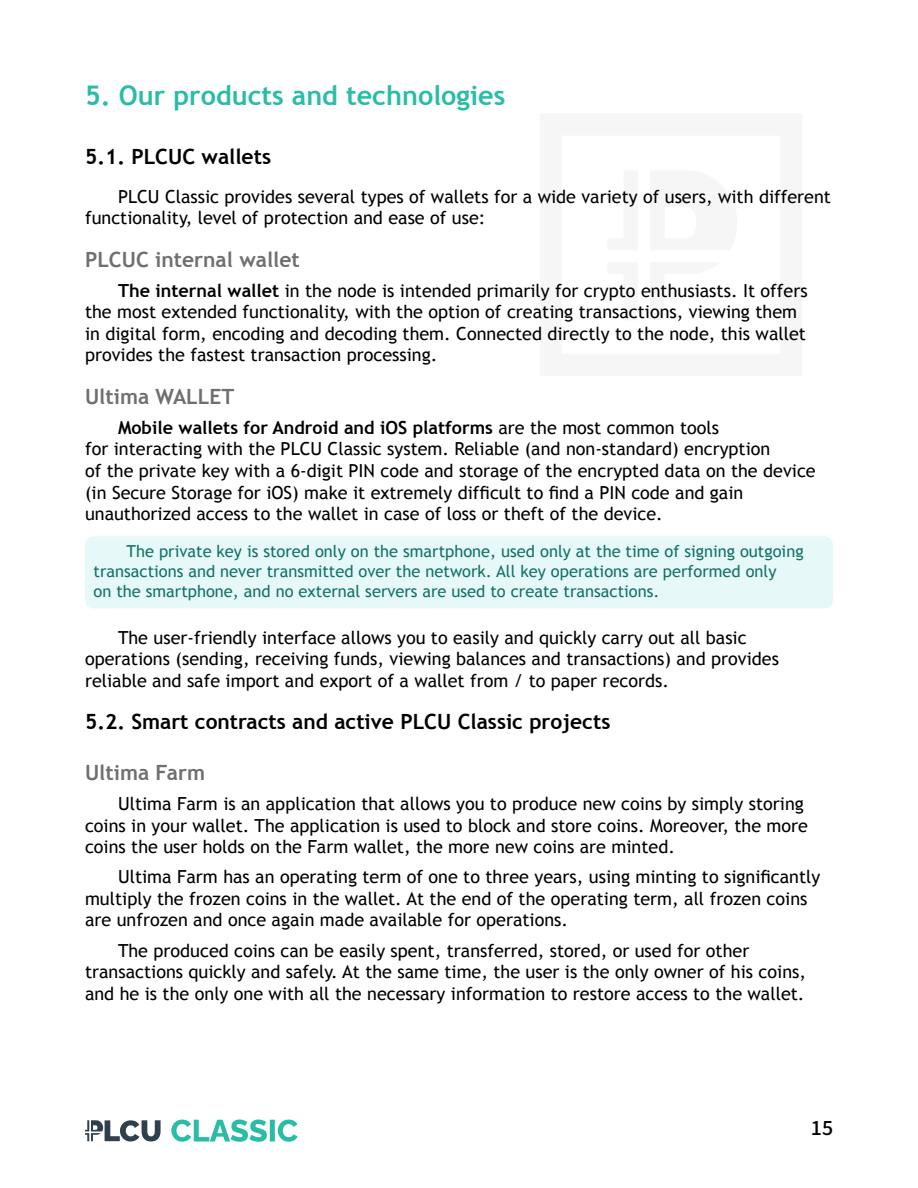
<style>
.page{position:relative;width:918px;height:1188px;background:#fff}
.page>*{position:absolute;margin:0;border:0;box-sizing:border-box;transform-origin:0 0}
.Заголовки{font:700 27px "Trebuchet MS";color:#29bda8}
.Подзаголовок{font:700 21px "Trebuchet MS";color:#000}
.Подзаголовок_2{font:700 21px "Trebuchet MS";color:#706f6f}
.t1{font:500 19.5px "Noto Sans CJ Kkr";color:#000}
.Наборный_текст{font:18px/21.6px "Trebuchet MS";color:#000}
.Справка{font:16.5px/19.8px "Trebuchet MS";color:#127167}
.s1{font-weight:700}
</style>
<div class="page">
<svg style="left:85px;top:1120px;width:76px;height:22px"></svg>
<svg style="left:171px;top:1120px;width:127px;height:22px"></svg>
<div style="left:85px;top:536px;width:748px;height:72px;background:#e6f9f8;border-radius:9px"></div>
<p class="Заголовки" style="left:85px;top:78px;width:422px">5. Our products and technologies</p>
<p class="Подзаголовок" style="left:85px;top:144px;width:188px">5.1. PLCUC wallets</p>
<p class="Наборный_текст" style="left:85px;top:186px;width:748px;text-indent:33px">PLCU Classic provides several types of wallets for a wide variety of users, with different functionality, level of protection and ease of use:</p>
<p class="Подзаголовок_2" style="left:85px;top:246px;width:216px">PLCUC internal wallet</p>
<p class="Наборный_текст" style="left:85px;top:280px;width:724px;text-indent:33px"><span class="s1">The internal wallet</span> in the node is intended primarily for crypto enthusiasts. It offers the most extended functionality, with the option of creating transactions, viewing them in digital form, encoding and decoding them. Connected directly to the node, this wallet provides the fastest transaction processing.</p>
<p class="Подзаголовок_2" style="left:85px;top:383px;width:151px">Ultima WALLET</p>
<p class="Наборный_текст" style="left:85px;top:417px;width:732px;text-indent:33px"><span class="s1">Mobile wallets for Android and iOS platforms</span> are the most common tools<br>for interacting with the PLCU Classic system. Reliable (and non-standard) encryption<br>of the private key with a 6-digit PIN code and storage of the encrypted data on the device (in Secure Storage for iOS) make it extremely difficult to find a PIN code and gain unauthorized access to the wallet in case of loss or theft of the device.</p>
<p class="Справка" style="left:94px;top:541px;width:712px;text-indent:33px">The private key is stored only on the smartphone, used only at the time of signing outgoing transactions and never transmitted over the network. All key operations are performed only<br>on the smartphone, and no external servers are used to create transactions.</p>
<p class="Наборный_текст" style="left:85px;top:627px;width:695px;text-indent:33px">The user-friendly interface allows you to easily and quickly carry out all basic operations (sending, receiving funds, viewing balances and transactions) and provides reliable and safe import and export of a wallet from / to paper records.</p>
<p class="Подзаголовок" style="left:85px;top:709px;width:527px">5.2. Smart contracts and active PLCU Classic projects</p>
<p class="Подзаголовок_2" style="left:85px;top:759px;width:122px">Ultima Farm</p>
<p class="Наборный_текст" style="left:85px;top:793px;width:724px;text-indent:33px">Ultima Farm is an application that allows you to produce new coins by simply storing coins in your wallet. The application is used to block and store coins. Moreover, the more coins the user holds on the Farm wallet, the more new coins are minted.</p>
<p class="Наборный_текст" style="left:85px;top:866px;width:737px;text-indent:33px">Ultima Farm has an operating term of one to three years, using minting to significantly multiply the frozen coins in the wallet. At the end of the operating term, all frozen coins are unfrozen and once again made available for operations.</p>
<p class="Наборный_текст" style="left:85px;top:940px;width:723px;text-indent:33px">The produced coins can be easily spent, transferred, stored, or used for other transactions quickly and safely. At the same time, the user is the only owner of his coins, and he is the only one with all the necessary information to restore access to the wallet.</p>
<p class="t1" style="left:811px;top:1117px;width:24px">15</p>
</div>
